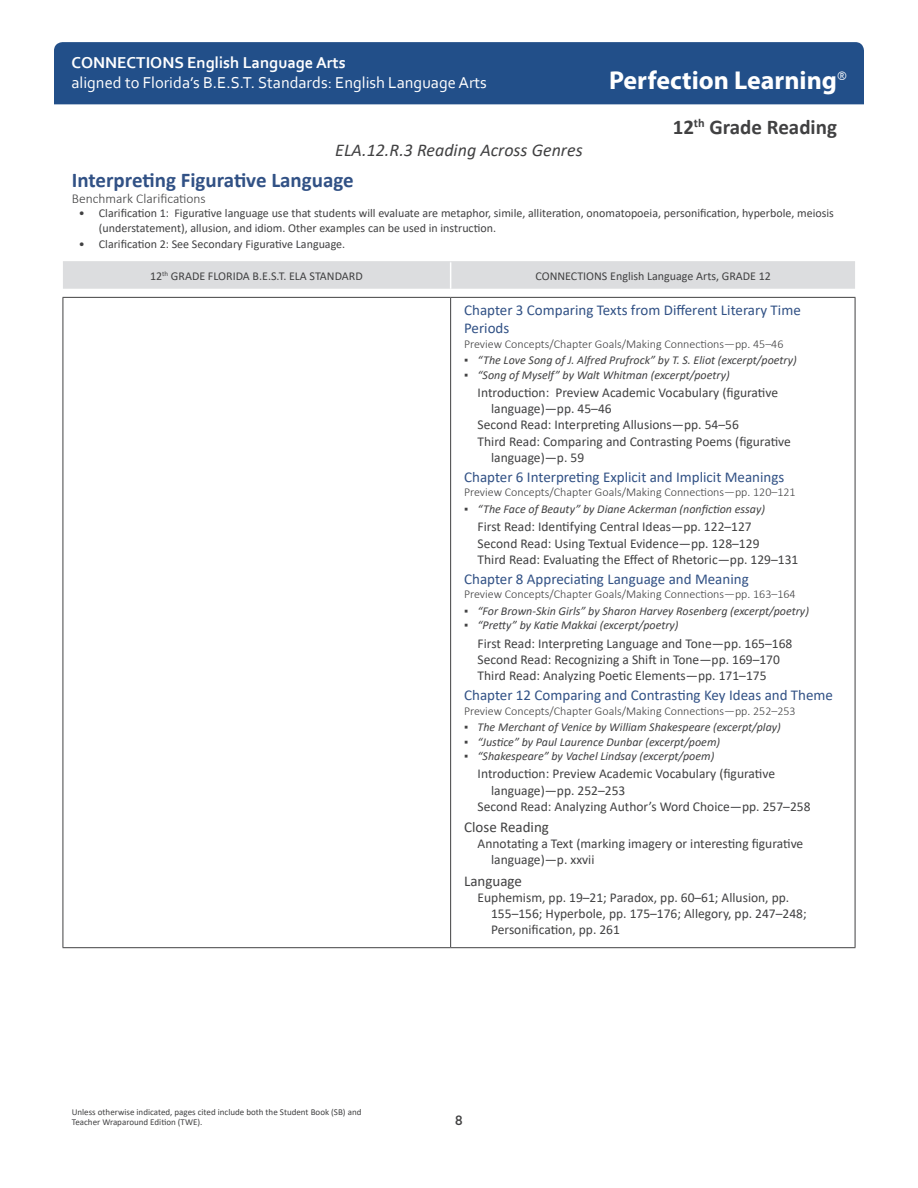
<style>
.page{position:relative;width:918px;height:1188px;background:#fff}
.page>*{position:absolute;margin:0;border:0;box-sizing:border-box;transform-origin:0 0}
.t1{font:700 25.95px "Myriad Pro";color:#fff}
.Perfection_Subsectio{font:700 21px "Calibri";color:#315185}
.t2{font:700 21px "Calibri";color:#414142}
.t3{font:italic 18px "Calibri";color:#414142}
.t4{font:16.5px "Corbel";color:#fff}
.t5{font:700 16.5px "Corbel";color:#fff}
.FL_Best_Citation_Cha{font:15px/18px "Calibri";color:#315185}
.L_BEST_Citations_Hea{font:15px "Calibri";color:#414142}
.FL_BEST_Citations_1s{font:13.5px/16.2px "Calibri";color:#414142}
.BenchClar_head{font:300 13.5px "Calibri";color:#414142}
.t6{font:500 13.5px "Gotham Narrow";color:#414142}
.t7{font:italic 12px "Calibri";color:#414142}
.Calibri_Table_header{font:12px/14.4px "Calibri";color:#414142}
.Chapter_intro{font:300 12px "Calibri";color:#414142}
.t8{font:9px/10.8px "Calibri";color:#414142}
.s1{font-style:normal}
</style>
<div class="page">
<div style="left:54px;top:42px;width:810px;height:62px;background:#224f89"></div>
<div style="left:63px;top:262px;width:792px;height:27px;background:#dcdddf"></div>
<hr style="left:63px;top:261px;width:388px;height:1px;background:#dcdddf">
<hr style="left:451px;top:261px;width:404px;height:1px;background:#dcdddf">
<hr style="left:451px;top:947px;width:404px;height:1px;background:#414142">
<hr style="left:855px;top:298px;width:1px;height:649px;background:#414142">
<hr style="left:63px;top:298px;width:1px;height:649px;background:#414142">
<hr style="left:450px;top:298px;width:1px;height:649px;background:#414142">
<hr style="left:63px;top:947px;width:388px;height:1px;background:#414142">
<hr style="left:63px;top:297px;width:388px;height:1px;background:#414142">
<hr style="left:451px;top:297px;width:404px;height:1px;background:#414142">
<p class="t5" style="left:71px;top:52px;width:276px">CONNECTIONS English Language Arts</p>
<p class="t4" style="left:71px;top:72px;width:417px">aligned to Florida’s B.E.S.T. Standards: English Language Arts</p>
<h1 class="t1" style="left:609px;top:63px;width:239px">Perfection Learning<sup>®</sup></h1>
<h2 class="t2" style="left:673px;top:113px;width:166px">12<sup>th</sup> Grade Reading</h2>
<h3 class="t3" style="left:335px;top:138px;width:249px">ELA.12.R.3 Reading Across Genres</h3>
<p class="Perfection_Subsectio" style="left:72px;top:165px;width:283px">Interpreting Figurative Language</p>
<p class="BenchClar_head" style="left:72px;top:190px;width:135px">Benchmark Clarifications</p>
<p class="Calibri_Table_header" style="left:99px;top:206px;width:737px;text-indent:-20px">• Clarification 1: Figurative language use that students will evaluate are metaphor, simile, alliteration, onomatopoeia, personification, hyperbole, meiosis (understatement), allusion, and idiom. Other examples can be used in instruction.</p>
<p class="Calibri_Table_header" style="left:79px;top:237px;width:268px">• Clarification 2: See Secondary Figurative Language.</p>
<p class="Calibri_Table_header" style="left:150px;top:268px;width:214px">12<sup>th</sup> GRADE FLORIDA B.E.S.T. ELA STANDARD</p>
<p class="Calibri_Table_header" style="left:536px;top:268px;width:237px">CONNECTIONS English Language Arts, GRADE 12</p>
<p class="FL_Best_Citation_Cha" style="left:464px;top:301px;width:338px">Chapter 3 Comparing Texts from Different Literary Time<br>Periods</p>
<p class="Chapter_intro" style="left:464px;top:336px;width:321px">Preview Concepts/Chapter Goals/Making Connections—pp. 45–46</p>
<p class="t7" style="left:464px;top:352px;width:334px"><span class="s1">▪</span> “The Love Song of J. Alfred Prufrock” by T. S. Eliot (excerpt/poetry)</p>
<p class="t7" style="left:464px;top:366px;width:267px"><span class="s1">▪</span> “Song of Myself” by Walt Whitman (excerpt/poetry)</p>
<p class="FL_BEST_Citations_1s" style="left:491px;top:384px;width:288px;text-indent:-14px">Introduction: Preview Academic Vocabulary (figurative language)—pp. 45–46</p>
<p class="FL_BEST_Citations_1s" style="left:478px;top:417px;width:263px">Second Read: Interpreting Allusions—pp. 54–56</p>
<p class="FL_BEST_Citations_1s" style="left:491px;top:433px;width:301px;text-indent:-14px">Third Read: Comparing and Contrasting Poems (figurative language)—p. 59</p>
<p class="FL_Best_Citation_Cha" style="left:464px;top:468px;width:322px">Chapter 6 Interpreting Explicit and Implicit Meanings</p>
<p class="Chapter_intro" style="left:464px;top:485px;width:333px">Preview Concepts/Chapter Goals/Making Connections—pp. 120–121</p>
<p class="t7" style="left:464px;top:501px;width:302px"><span class="s1">▪</span> “The Face of Beauty” by Diane Ackerman (nonfiction essay)</p>
<p class="FL_BEST_Citations_1s" style="left:478px;top:518px;width:276px">First Read: Identifying Central Ideas—pp. 122–127</p>
<p class="FL_BEST_Citations_1s" style="left:478px;top:535px;width:283px">Second Read: Using Textual Evidence—pp. 128–129</p>
<p class="FL_BEST_Citations_1s" style="left:478px;top:551px;width:322px">Third Read: Evaluating the Effect of Rhetoric—pp. 129–131</p>
<p class="FL_Best_Citation_Cha" style="left:464px;top:570px;width:286px">Chapter 8 Appreciating Language and Meaning</p>
<p class="Chapter_intro" style="left:464px;top:587px;width:333px">Preview Concepts/Chapter Goals/Making Connections—pp. 163–164</p>
<p class="t7" style="left:464px;top:603px;width:346px"><span class="s1">▪</span> “For Brown-Skin Girls” by Sharon Harvey Rosenberg (excerpt/poetry)</p>
<p class="t7" style="left:464px;top:617px;width:216px"><span class="s1">▪</span> “Pretty” by Katie Makkai (excerpt/poetry)</p>
<p class="FL_BEST_Citations_1s" style="left:478px;top:635px;width:316px">First Read: Interpreting Language and Tone—pp. 165–168</p>
<p class="FL_BEST_Citations_1s" style="left:478px;top:651px;width:304px">Second Read: Recognizing a Shift in Tone—pp. 169–170</p>
<p class="FL_BEST_Citations_1s" style="left:478px;top:667px;width:290px">Third Read: Analyzing Poetic Elements—pp. 171–175</p>
<p class="FL_Best_Citation_Cha" style="left:464px;top:686px;width:370px">Chapter 12 Comparing and Contrasting Key Ideas and Theme</p>
<p class="Chapter_intro" style="left:464px;top:703px;width:333px">Preview Concepts/Chapter Goals/Making Connections—pp. 252–253</p>
<p class="t7" style="left:464px;top:719px;width:318px"><span class="s1">▪</span> The Merchant of Venice by William Shakespeare (excerpt/play)</p>
<p class="t7" style="left:464px;top:733px;width:258px"><span class="s1">▪</span> “Justice” by Paul Laurence Dunbar (excerpt/poem)</p>
<p class="t7" style="left:464px;top:748px;width:252px"><span class="s1">▪</span> “Shakespeare” by Vachel Lindsay (excerpt/poem)</p>
<p class="FL_BEST_Citations_1s" style="left:491px;top:765px;width:285px;text-indent:-14px">Introduction: Preview Academic Vocabulary (figurative language)—pp. 252–253</p>
<p class="FL_BEST_Citations_1s" style="left:478px;top:798px;width:334px">Second Read: Analyzing Author’s Word Choice—pp. 257–258</p>
<p class="L_BEST_Citations_Hea" style="left:464px;top:817px;width:86px">Close Reading</p>
<p class="FL_BEST_Citations_1s" style="left:491px;top:835px;width:314px;text-indent:-14px">Annotating a Text (marking imagery or interesting figurative language)—p. xxvii</p>
<p class="L_BEST_Citations_Hea" style="left:464px;top:870px;width:59px">Language</p>
<p class="FL_BEST_Citations_1s" style="left:491px;top:889px;width:317px;text-indent:-14px">Euphemism, pp. 19–21; Paradox, pp. 60–61; Allusion, pp.<br>155–156; Hyperbole, pp. 175–176; Allegory, pp. 247–248;<br>Personification, pp. 261</p>
<p class="t8" style="left:72px;top:1106px;width:291px">Unless otherwise indicated, pages cited include both the Student Book (SB) and<br>Teacher Wraparound Edition (TWE).</p>
<p class="t6" style="left:455px;top:1112px;width:9px">8</p>
</div>
